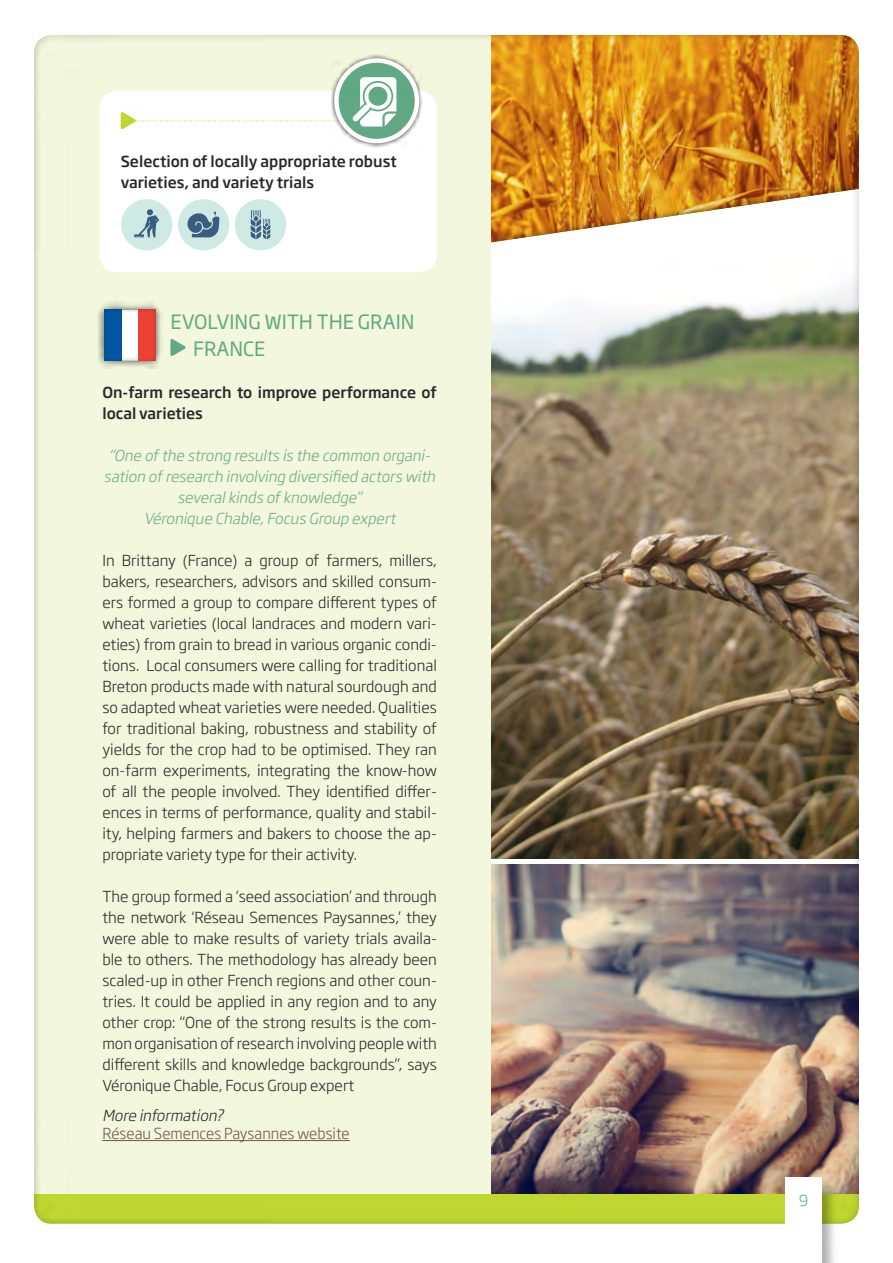
<style>
.page{position:relative;width:893px;height:1263px;background:#fff}
.page>*{position:absolute;margin:0;border:0;box-sizing:border-box;transform-origin:0 0}
.t1{font:19.5px/27px "Soho Gothic Std";color:#61a984}
.t2{font:300 15px/21px "Soho Gothic Pro";color:#292829;text-align:justify}
.t3{font:italic 300 15px/21px "Soho Gothic Pro";color:#6aac89;text-align:center}
.t4{font:500 15px/21px "Soho Gothic Std";color:#292829}
.t5{font:300 15px "Soho Gothic Pro";color:#6e584f}
.t6{font:italic 300 15px "Soho Gothic Pro";color:#292829}
.t7{font:300 15px "Soho Gothic Pro";color:#61a984}
</style>
<div class="page">
<img style="left:34px;top:35px;width:825px;height:1189px">
<div style="left:785px;top:1179px;width:54px;height:84px;background:#000;opacity:.3"></div>
<div style="left:785px;top:1178px;width:37px;height:85px;background:#fff"></div>
<p class="t4" style="left:121px;top:151px;width:278px">Selection of locally appropriate robust varieties, and variety trials</p>
<h1 class="t1" style="left:193px;top:309px;width:223px;text-indent:-23px">EVOLVING WITH THE GRAIN<br>FRANCE</h1>
<p class="t4" style="left:102px;top:382px;width:336px">On-farm research to improve performance of local varieties</p>
<p class="t3" style="left:104px;top:444px;width:337px">“One ofthe strong results is the common organi&shy;sation ofresearch involving diversified actors with severalkinds ofknowledge”<br>Véronique Chable,Focus Group expert</p>
<p class="t2" style="left:102px;top:549px;width:336px">In Brittany (France) a group of farmers, millers, bakers, researchers, advisors and skilled consum&shy;ers formed a group to compare different types of wheat varieties (local landraces and modern vari&shy;eties) from grain to bread in various organic condi&shy;tions. Local consumers were calling for traditional Breton products made with natural sourdough and so adapted wheat varieties were needed. Qualities for traditional baking, robustness and stability of yields for the crop had to be optimised. They ran on-farm experiments, integrating the know-how of all the people involved. They identified differ&shy;ences in terms of performance, quality and stabil&shy;ity, helping farmers and bakers to choose the ap&shy;propriate variety type for their activity.</p>
<p class="t2" style="left:102px;top:885px;width:336px">The group formed a ‘seed association’ and through the network ‘Réseau Semences Paysannes,’ they were able to make results of variety trials availa&shy;ble to others. The methodology has already been scaled-up in other French regions and other coun&shy;tries. It could be applied in any region and to any other crop: “One of the strong results is the com&shy;mon organisation of research involving people with different skills and knowledge backgrounds”, says Véronique Chable, Focus Group expert</p>
<p class="t6" style="left:102px;top:1104px;width:127px">More information?</p>
<p class="t5" style="left:102px;top:1122px;width:249px">Réseau Semences Paysannes website</p>
<p class="t7" style="left:799px;top:1188px;width:11px">9</p>
</div>
